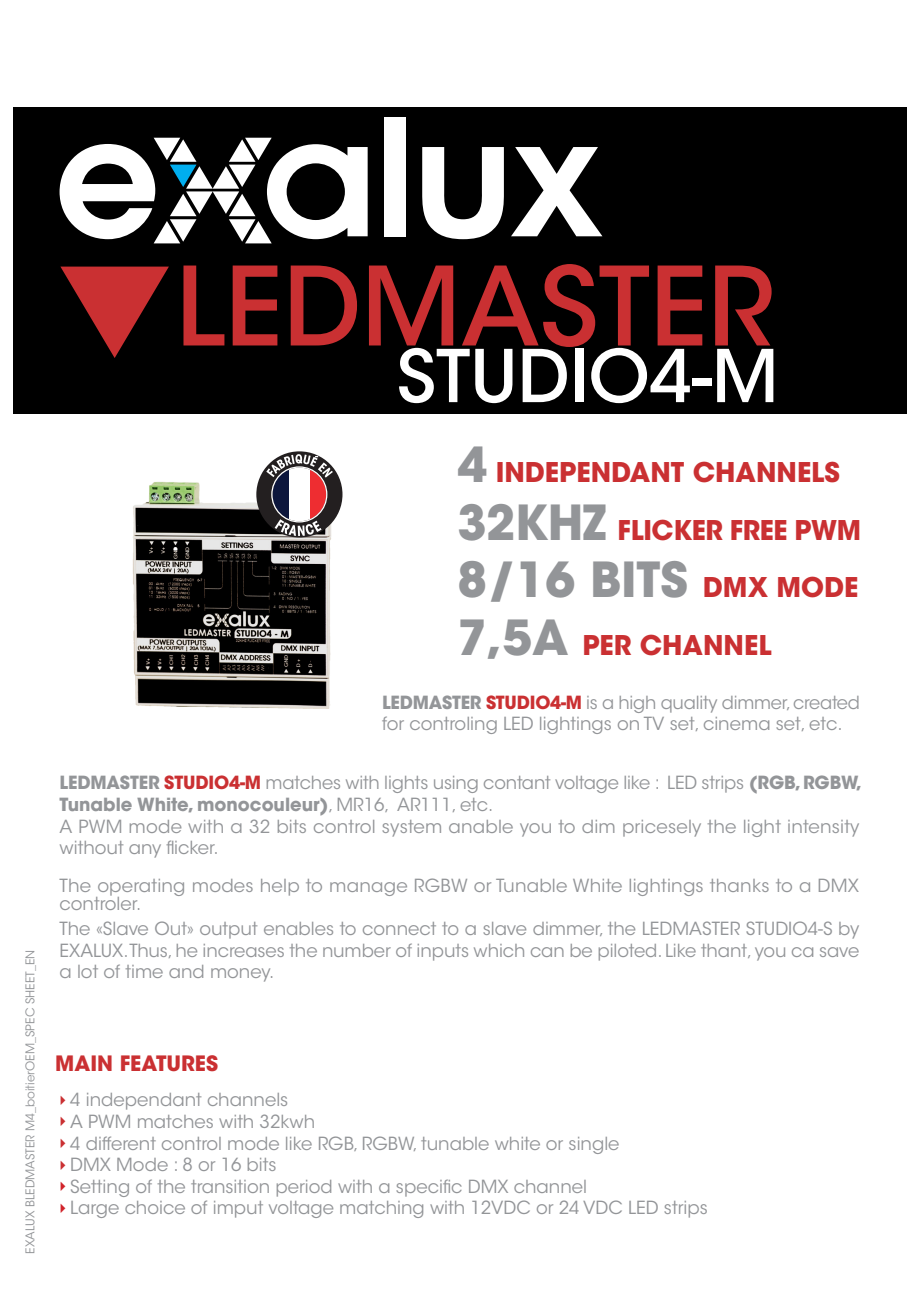
<style>
.page{position:relative;width:919px;height:1289px;background:#fff}
.page>*{position:absolute;margin:0;border:0;box-sizing:border-box;transform-origin:0 0}
.Accroches{font:500 108px "ITC Avant Garde Std";color:#ca3032}
.Accroches-2{font:500 72px "ITC Avant Garde Std";color:#fff}
.t1{font:700 48px "ITC Avant Garde Std";color:#939598}
.t2{font:700 27px "ITC Avant Garde Std";color:#ca3032}
.t3{font:700 21px "ITC Avant Garde Std";color:#ca3032}
.t4{font:18px/21.6px "ITC Avant Garde Std";color:#939598}
.t5{font:12px "ITC Avant Garde Std";color:#939598}
.s1{font-size:48px;color:#939598}
.s2{font-size:27px;color:#ca3032}
.s3{font-weight:700}
.s4{font-weight:700;color:#ca3032}
.s5{color:#ca3032}
.s6{color:#d1232a}
</style>
<div class="page">
<div style="left:13px;top:107px;width:893px;height:306px;background:#000"></div>
<div style="left:384px;top:117px;width:22px;height:119px;background:#fff"></div>
<svg style="left:511px;top:147px;width:91px;height:89px"></svg>
<svg style="left:422px;top:147px;width:82px;height:92px"></svg>
<svg style="left:60px;top:138px;width:307px;height:105px"></svg>
<svg style="left:60px;top:266px;width:109px;height:92px"></svg>
<img style="left:132px;top:467px;width:211px;height:242px">
<div style="left:256px;top:451px;width:86px;height:86px;background:#231f20;border-radius:50%"></div>
<div style="left:263px;top:458px;width:73px;height:73px;border:10px solid #231f20;border-radius:50%"></div>
<svg style="left:266px;top:454px;width:67px;height:82px"></svg>
<p class="t5" style="left:23px;top:1253px;width:305px;rotate:-90deg">EXALUX BLEDMASTER M4_boitierOEM_SPEC SHEET_EN</p>
<p class="Accroches" style="left:175px;top:239px;width:599px">LEDMASTER</p>
<p class="Accroches-2" style="left:396px;top:331px;width:383px">STUDIO4-M</p>
<p class="t2" style="left:457px;top:454px;width:384px"><span class="s1">4</span> INDEPENDANT CHANNELS</p>
<p class="t2" style="left:457px;top:512px;width:405px"><span class="s1">32KHZ</span> FLICKER FREE PWM</p>
<p class="t1" style="left:457px;top:548px;width:402px">8/16 BITS <span class="s2">DMX MODE</span></p>
<p class="t2" style="left:457px;top:627px;width:315px"><span class="s1">7,5A</span> PER CHANNEL</p>
<p class="t4" style="left:382px;top:691px;width:479px"><span class="s3">LEDMASTER</span> <span class="s4">STUDIO4-M</span> is a high quality dimmer, created for controling LED lightings on TV set, cinema set, etc.</p>
<p class="t4" style="left:60px;top:772px;width:804px"><span class="s3">LEDMASTER</span> <span class="s4">STUDIO4-M</span> matches with lights using contant voltage like : LED strips <span class="s3">(RGB, RGBW,<br>Tunable White, monocouleur)</span>, MR16, AR111, etc.</p>
<p class="t4" style="left:60px;top:815px;width:801px">A PWM mode with a 32 bits control system anable you to dim pricesely the light intensity without any flicker.</p>
<p class="t4" style="left:60px;top:876px;width:801px;line-height:18px">The operating modes help to manage RGBW or Tunable White lightings thanks to a DMX controler.</p>
<p class="t4" style="left:60px;top:918px;width:801px;text-align:justify">The «Slave Out» output enables to connect to a slave dimmer, the LEDMASTER STUDIO4-S by EXALUX.Thus, he increases the number of inputs which can be piloted. Like thant, you ca save a lot of time and money.</p>
<p class="t3" style="left:55px;top:1049px;width:164px">MAIN FEATURES</p>
<p class="t4" style="left:55px;top:1089px;width:234px"><span class="s5">✔</span>4 independant channels</p>
<p class="t4" style="left:55px;top:1110px;width:261px"><span class="s5">✔</span>A PWM matches with 32kwh</p>
<p class="t4" style="left:55px;top:1132px;width:565px"><span class="s5">✔</span>4 different control mode like RGB, RGBW, tunable white or single</p>
<p class="t4" style="left:55px;top:1153px;width:223px"><span class="s5">✔</span>DMX Mode : 8 or 16 bits</p>
<p class="t4" style="left:55px;top:1175px;width:533px"><span class="s6">✔</span>Setting of the transition period with a specific DMX channel</p>
<p class="t4" style="left:55px;top:1197px;width:654px"><span class="s6">✔</span>Large choice of imput voltage matching with 12VDC or 24 VDC LED strips</p>
</div>
